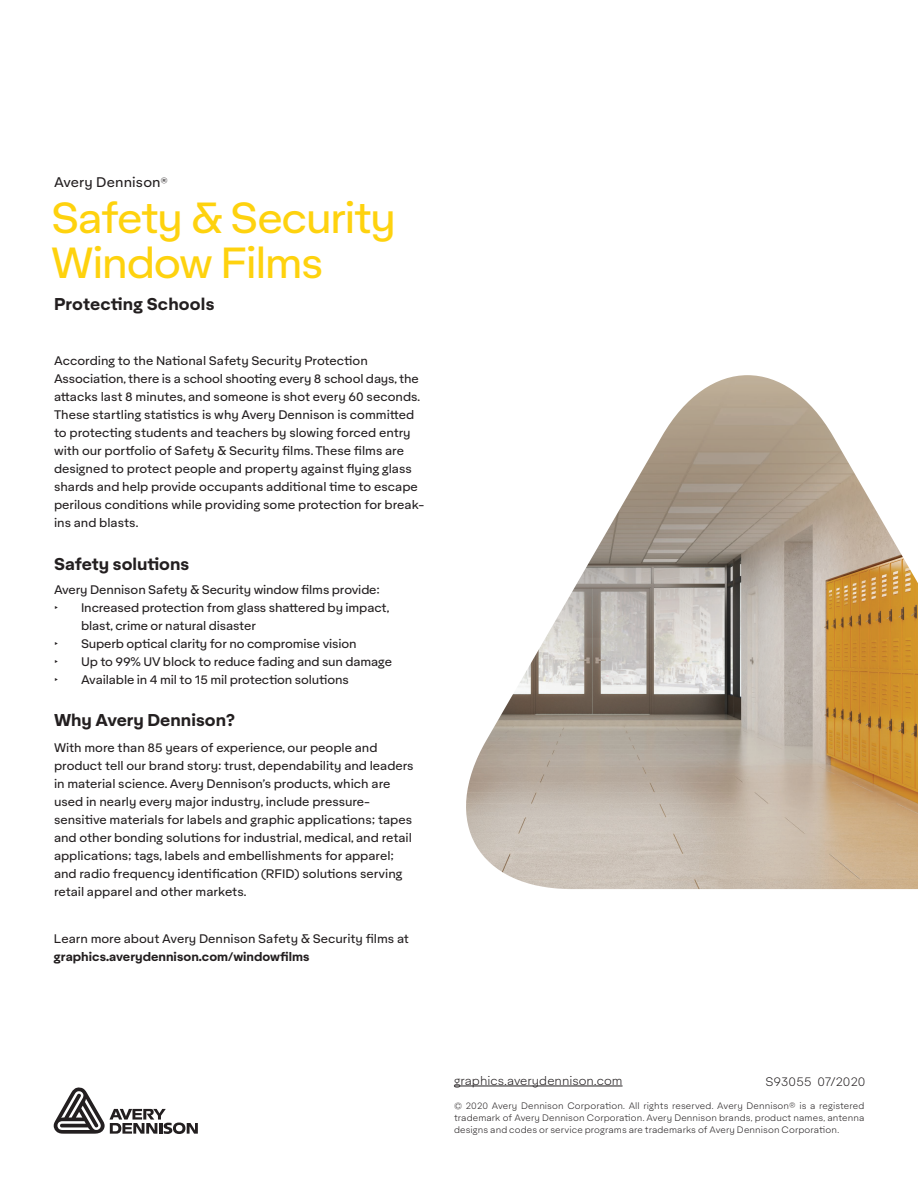
<style>
.page{position:relative;width:918px;height:1188px;background:#fff}
.page>*{position:absolute;margin:0;border:0;box-sizing:border-box;transform-origin:0 0}
.t1{font:42px/45px "Aktifo A";letter-spacing:-.04em;color:#fed20e}
.t2{font:700 16.5px "Aktifo A";color:#231f20}
.t3{font:13.5px "Aktifo A";letter-spacing:.01em;color:#231f20}
.t4{font:12px/18px "Aktifo A";color:#231f20}
.t5{font:300 12px "Aktifo A";color:#231f20}
.t6{font:700 12px "Aktifo A";color:#231f20}
.t7{font:12px "Helvetica Neue";color:#231f20}
.t8{font:300 9px/12px "Aktifo A";letter-spacing:.01em;color:#231f20;text-align:justify}
</style>
<div class="page">
<svg style="left:54px;top:1087px;width:144px;height:47px"></svg>
<img style="left:466px;top:375px;width:452px;height:514px">
<hr style="left:454px;top:1086px;width:169px;height:1px;background:#231f20">
<p class="t3" style="left:54px;top:174px;width:115px">Avery Dennison<sup>®</sup></p>
<h1 class="t1" style="left:51px;top:195px;width:347px">Safety &amp; Security<br>Window Films</h1>
<h2 class="t2" style="left:54px;top:293px;width:162px">Protecting Schools</h2>
<p class="t4" style="left:54px;top:351px;width:372px">According to the National Safety Security Protection Association, there is a school shooting every 8 school days, the attacks last 8 minutes, and someone is shot every 60 seconds.<br>These startling statistics is why Avery Dennison is committed to protecting students and teachers by slowing forced entry with our portfolio of Safety &amp; Security films. These films are designed to protect people and property against flying glass shards and help provide occupants additional time to escape perilous conditions while providing some protection for break&shy;ins and blasts.</p>
<h2 class="t2" style="left:54px;top:553px;width:137px">Safety solutions</h2>
<p class="t4" style="left:54px;top:580px;width:327px">Avery Dennison Safety &amp; Security window films provide:</p>
<p class="t7" style="left:54px;top:599px;width:6px">‣</p>
<p class="t4" style="left:81px;top:598px;width:310px">Increased protection from glass shattered by impact, blast, crime or natural disaster</p>
<p class="t7" style="left:54px;top:635px;width:6px">‣</p>
<p class="t4" style="left:81px;top:634px;width:277px">Superb optical clarity for no compromise vision</p>
<p class="t7" style="left:54px;top:653px;width:6px">‣</p>
<p class="t4" style="left:81px;top:652px;width:312px">Up to 99% UV block to reduce fading and sun damage</p>
<p class="t7" style="left:54px;top:671px;width:6px">‣</p>
<p class="t4" style="left:81px;top:670px;width:269px">Available in 4 mil to 15 mil protection solutions</p>
<h2 class="t2" style="left:54px;top:709px;width:183px">Why Avery Dennison?</h2>
<p class="t4" style="left:54px;top:738px;width:361px">With more than 85 years of experience, our people and product tell our brand story: trust, dependability and leaders in material science. Avery Dennison’s products, which are used in nearly every major industry, include pressure&shy;sensitive materials for labels and graphic applications; tapes and other bonding solutions for industrial, medical, and retail applications; tags, labels and embellishments for apparel; and radio frequency identification (RFID) solutions serving retail apparel and other markets.</p>
<p class="t4" style="left:54px;top:930px;width:357px">Learn more about Avery Dennison Safety &amp; Security films at</p>
<p class="t6" style="left:54px;top:949px;width:257px">graphics.averydennison.com/windowfilms</p>
<p class="t5" style="left:454px;top:1073px;width:170px">graphics.averydennison.com</p>
<p class="t8" style="left:454px;top:1099px;width:412px">© 2020 Avery Dennison Corporation. All rights reserved. Avery Dennison® is a registered trademark of Avery Dennison Corporation. Avery Dennison brands, product names, antenna designs and codes or service programs are trademarks of Avery Dennison Corporation.</p>
<p class="t5" style="left:765px;top:1075px;width:102px">S93055 07/2020</p>
</div>
